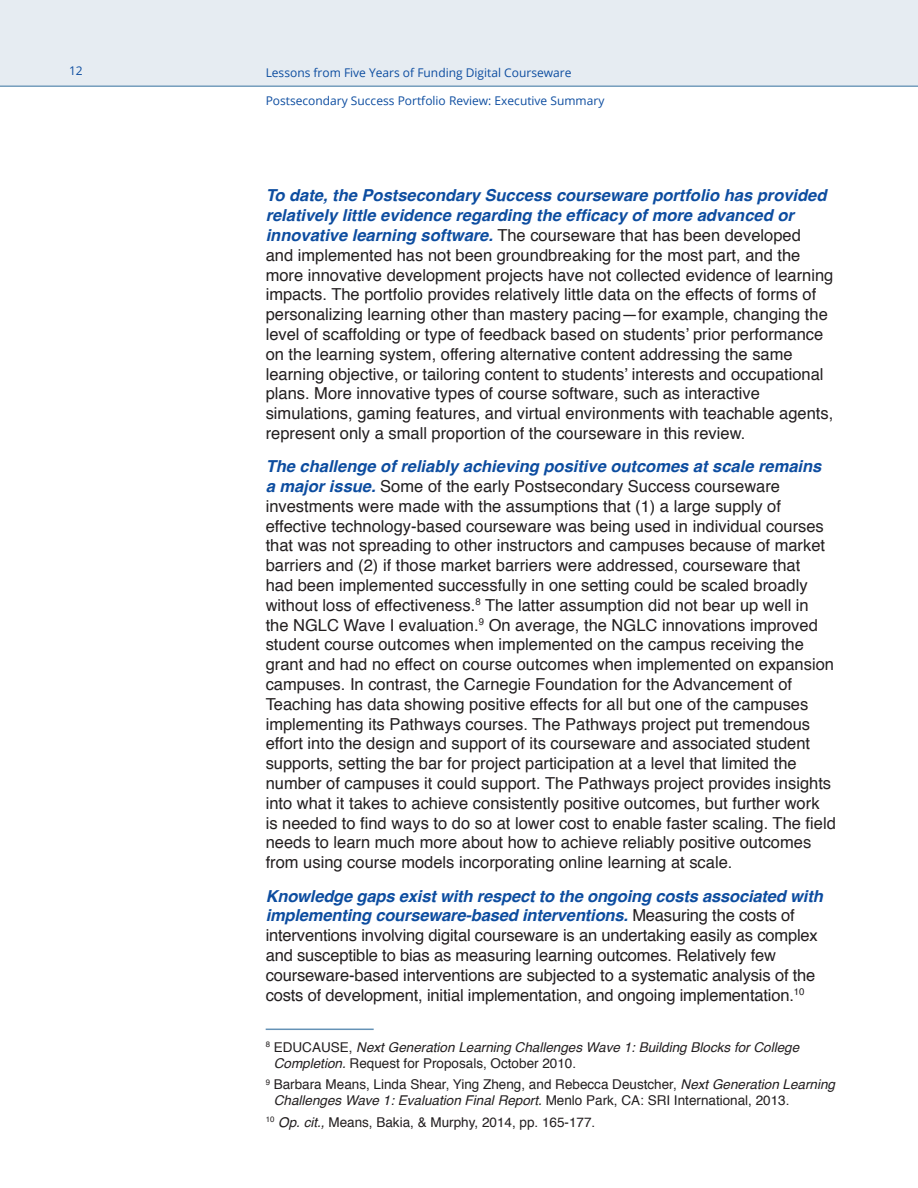
<style>
.page{position:relative;width:918px;height:1188px;background:#fff}
.page>*{position:absolute;margin:0;border:0;box-sizing:border-box;transform-origin:0 0}
.body{font:16.5px/19.8px "Helvetica";color:#231f20}
.footnote{font:13.5px/16.2px "Helvetica";color:#231f20}
.footnote-2{font:italic 13.5px/16.2px "Helvetica";color:#231f20}
.t1{font:12px "Open Sans";color:#0d4da0}
.s1{font-weight:700;font-style:italic;color:#0d4da0}
.s2{font-style:normal}
.s3{font-style:italic}
</style>
<div class="page">
<div style="left:0;top:0;width:918px;height:87px;background:#e6ecf2"></div>
<hr style="left:266px;top:1029px;width:108px;height:1px;background:#6592b6">
<p class="t1" style="left:69px;top:63px;width:15px">12</p>
<p class="t1" style="left:266px;top:64px;width:307px">Lessons from Five Years of Funding Digital Courseware</p>
<p class="t1" style="left:266px;top:92px;width:340px">Postsecondary Success Portfolio Review: Executive Summary</p>
<p class="body" style="left:266px;top:186px;width:569px"><span class="s1">To date, the Postsecondary Success courseware portfolio has provided relatively little evidence regarding the efficacy of more advanced or innovative learning software.</span> The courseware that has been developed<br>and implemented has not been groundbreaking for the most part, and the more innovative development projects have not collected evidence of learning impacts. The portfolio provides relatively little data on the effects of forms of personalizing learning other than mastery pacing—for example, changing the level of scaffolding or type of feedback based on students’ prior performance on the learning system, offering alternative content addressing the same learning objective, or tailoring content to students’ interests and occupational plans. More innovative types of course software, such as interactive simulations, gaming features, and virtual environments with teachable agents, represent only a small proportion of the courseware in this review.</p>
<p class="body" style="left:266px;top:457px;width:572px"><span class="s1">The challenge of reliably achieving positive outcomes at scale remains<br>a major issue.</span> Some of the early Postsecondary Success courseware investments were made with the assumptions that (1) a large supply of effective technology-based courseware was being used in individual courses that was not spreading to other instructors and campuses because of market barriers and (2) if those market barriers were addressed, courseware that<br>had been implemented successfully in one setting could be scaled broadly without loss of effectiveness.<sup>8</sup> The latter assumption did not bear up well in<br>the NGLC Wave I evaluation.<sup>9</sup> On average, the NGLC innovations improved student course outcomes when implemented on the campus receiving the grant and had no effect on course outcomes when implemented on expansion campuses. In contrast, the Carnegie Foundation for the Advancement of Teaching has data showing positive effects for all but one of the campuses implementing its Pathways courses. The Pathways project put tremendous effort into the design and support of its courseware and associated student supports, setting the bar for project participation at a level that limited the number of campuses it could support. The Pathways project provides insights into what it takes to achieve consistently positive outcomes, but further work<br>is needed to find ways to do so at lower cost to enable faster scaling. The field needs to learn much more about how to achieve reliably positive outcomes from using course models incorporating online learning at scale.</p>
<p class="body" style="left:266px;top:886px;width:559px"><span class="s1">Knowledge gaps exist with respect to the ongoing costs associated with implementing courseware-based interventions.</span> Measuring the costs of interventions involving digital courseware is an undertaking easily as complex and susceptible to bias as measuring learning outcomes. Relatively few courseware-based interventions are subjected to a systematic analysis of the costs of development, initial implementation, and ongoing implementation.<sup>10</sup></p>
<p class="footnote-2" style="left:274px;top:1039px;width:527px;text-indent:-8px"><sup>8</sup> <span class="s2">EDUCAUSE,</span> Next Generation Learning Challenges Wave 1: Building Blocks for College<br>Completion. <span class="s2">Request for Proposals, October 2010.</span></p>
<p class="footnote" style="left:274px;top:1077px;width:563px;text-indent:-8px"><sup>9</sup> Barbara Means, Linda Shear, Ying Zheng, and Rebecca Deustcher, <span class="s3">Next Generation Learning<br>Challenges Wave 1: Evaluation Final Report.</span> Menlo Park, CA: SRI International, 2013.</p>
<p class="footnote" style="left:266px;top:1114px;width:331px"><sup>10</sup> <span class="s3">Op. cit.,</span> Means, Bakia, &amp; Murphy, 2014, pp. 165-177.</p>
</div>
